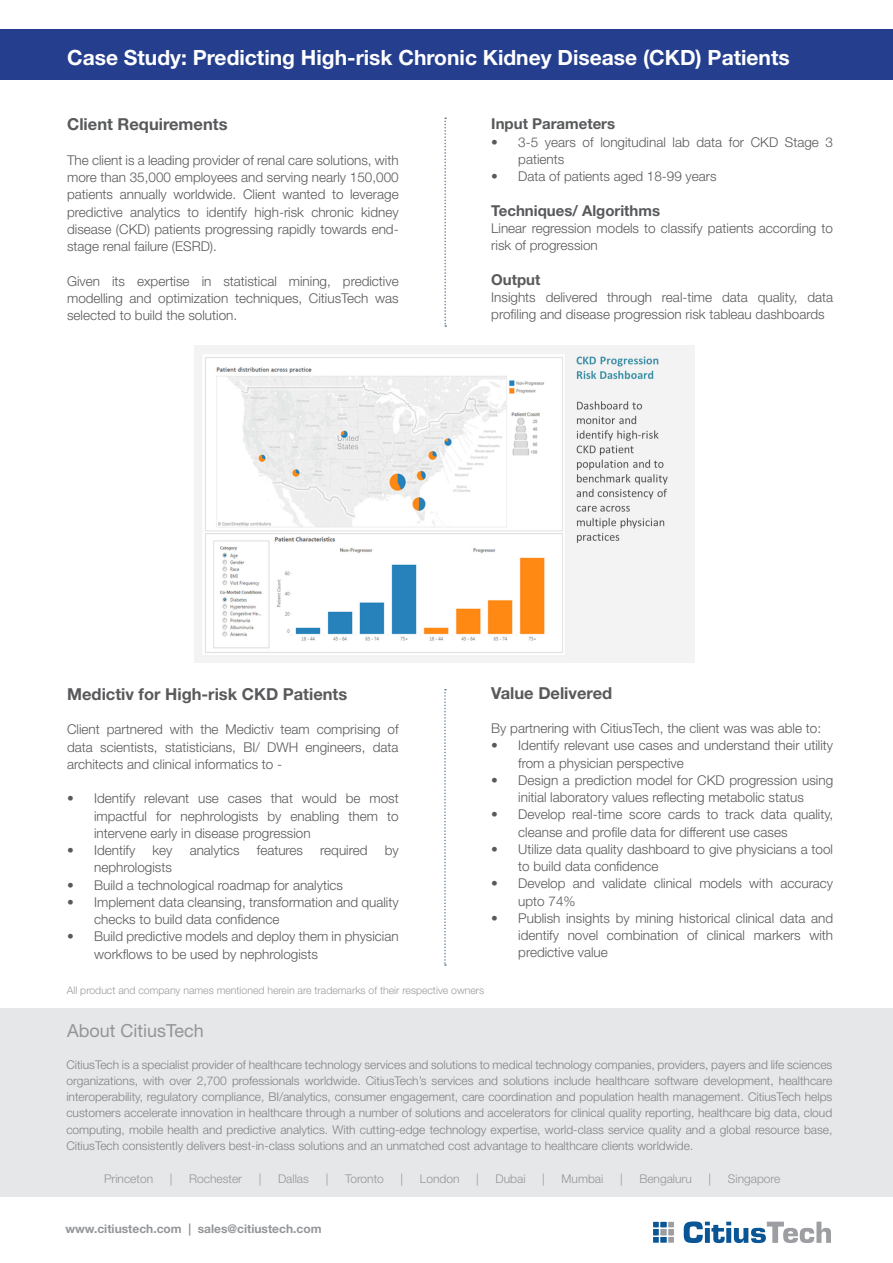
<style>
.page{position:relative;width:893px;height:1263px;background:#fff}
.page>*{position:absolute;margin:0;border:0;box-sizing:border-box;transform-origin:0 0}
.t1{font:700 21px "Helvetica Neue";color:#fff}
.t2{font:18px "Helvetica Neue";color:#939698}
.t3{font:700 16.5px "Helvetica Neue";color:#58595b}
.t4{font:700 15px "Helvetica Neue";color:#58595b}
.t5{font:300 13.5px/17.2px "Helvetica Neue";color:#58595b}
.t6{font:300 12px/16.2px "Helvetica Neue";color:#808285;text-align:justify}
.t7{font:300 12px "Helvetica Neue";color:#939598}
.t8{font:700 12px "Helvetica Neue";color:#939598}
.t9{font:300 10.5px "Helvetica Neue";color:#999b9e}
</style>
<div class="page">
<div style="left:0;top:1008px;width:893px;height:189px;background:#e6e7e8"></div>
<div style="left:0;top:29px;width:893px;height:50px;background:#253f8e"></div>
<svg style="left:444px;top:118px;width:2px;height:209px"></svg>
<svg style="left:444px;top:689px;width:2px;height:277px"></svg>
<div style="left:652px;top:1236px;width:8px;height:7px;background:#095595"></div>
<div style="left:652px;top:1235px;width:8px;height:9px;border:1px solid #fff"></div>
<div style="left:652px;top:1221px;width:8px;height:7px;background:#095595"></div>
<div style="left:652px;top:1220px;width:8px;height:9px;border:1px solid #fff"></div>
<div style="left:667px;top:1221px;width:8px;height:7px;background:#9c9ea1"></div>
<div style="left:667px;top:1220px;width:8px;height:9px;border:1px solid #fff"></div>
<div style="left:667px;top:1236px;width:8px;height:7px;background:#9c9ea1"></div>
<div style="left:667px;top:1235px;width:8px;height:9px;border:1px solid #fff"></div>
<div style="left:660px;top:1236px;width:7px;height:7px;background:#095595"></div>
<div style="left:659px;top:1235px;width:9px;height:9px;border:1px solid #fff"></div>
<div style="left:660px;top:1221px;width:7px;height:7px;background:#095595"></div>
<div style="left:659px;top:1220px;width:9px;height:9px;border:1px solid #fff"></div>
<div style="left:652px;top:1228px;width:8px;height:8px;background:#095595"></div>
<div style="left:652px;top:1227px;width:8px;height:10px;border:1px solid #fff"></div>
<div style="left:667px;top:1228px;width:8px;height:8px;background:#9c9ea1"></div>
<div style="left:667px;top:1227px;width:8px;height:10px;border:1px solid #fff"></div>
<div style="left:659px;top:1227px;width:9px;height:10px;background:#9c9ea1;border:1px solid #fff"></div>
<svg style="left:684px;top:1221px;width:147px;height:22px"></svg>
<img style="left:195px;top:346px;width:499px;height:317px">
<p class="t1" style="left:67px;top:45px;width:724px">Case Study: Predicting High-risk Chronic Kidney Disease (CKD) Patients</p>
<p class="t3" style="left:67px;top:114px;width:162px">Client Requirements</p>
<p class="t5" style="left:67px;top:151px;width:333px;text-align:justify">The client is a leading provider of renal care solutions, with more than 35,000 employees and serving nearly 150,000 patients annually worldwide. Client wanted to leverage predictive analytics to identify high-risk chronic kidney disease (CKD) patients progressing rapidly towards end&shy;stage renal failure (ESRD).</p>
<p class="t5" style="left:67px;top:272px;width:333px;text-align:justify">Given its expertise in statistical mining, predictive modelling and optimization techniques, CitiusTech was selected to build the solution.</p>
<p class="t4" style="left:491px;top:115px;width:125px">Input Parameters</p>
<p class="t5" style="left:518px;top:133px;width:316px;text-indent:-27px">• 3-5 years of longitudinal lab data for CKD Stage 3 patients</p>
<p class="t5" style="left:491px;top:167px;width:227px">• Data of patients aged 18-99 years</p>
<p class="t4" style="left:491px;top:201px;width:170px">Techniques/ Algorithms</p>
<p class="t5" style="left:491px;top:219px;width:343px">Linear regression models to classify patients according to risk of progression</p>
<p class="t4" style="left:491px;top:270px;width:51px">Output</p>
<p class="t5" style="left:491px;top:288px;width:343px">Insights delivered through real-time data quality, data profiling and disease progression risk tableau dashboards</p>
<p class="t3" style="left:67px;top:684px;width:282px">Medictiv for High-risk CKD Patients</p>
<p class="t5" style="left:67px;top:720px;width:333px;text-align:justify">Client partnered with the Medictiv team comprising of data scientists, statisticians, BI/ DWH engineers, data architects and clinical informatics to -</p>
<p class="t5" style="left:94px;top:789px;width:306px;text-align:justify;text-indent:-27px">• Identify relevant use cases that would be most impactful for nephrologists by enabling them to intervene early in disease progression</p>
<p class="t5" style="left:67px;top:841px;width:70px">• Identify</p>
<p class="t5" style="left:153px;top:841px;width:22px">key</p>
<p class="t5" style="left:190px;top:841px;width:52px">analytics</p>
<p class="t5" style="left:257px;top:841px;width:48px">features</p>
<p class="t5" style="left:320px;top:841px;width:49px">required</p>
<p class="t5" style="left:385px;top:841px;width:15px">by</p>
<p class="t5" style="left:94px;top:858px;width:79px">nephrologists</p>
<p class="t5" style="left:67px;top:876px;width:277px">• Build a technological roadmap for analytics</p>
<p class="t5" style="left:94px;top:893px;width:306px;text-indent:-27px">• Implement data cleansing, transformation and quality checks to build data confidence</p>
<p class="t5" style="left:94px;top:927px;width:306px;text-indent:-27px">• Build predictive models and deploy them in physician workflows to be used by nephrologists</p>
<p class="t3" style="left:491px;top:682px;width:122px">Value Delivered</p>
<p class="t5" style="left:491px;top:719px;width:331px">By partnering with CitiusTech, the client was was able to:</p>
<p class="t5" style="left:518px;top:737px;width:316px;text-indent:-27px">• Identify relevant use cases and understand their utility from a physician perspective</p>
<p class="t5" style="left:491px;top:771px;width:343px;text-align:center">• Design a prediction model for CKD progression using initial laboratory values reflecting metabolic status</p>
<p class="t5" style="left:518px;top:806px;width:316px;text-indent:-27px">• Develop real-time score cards to track data quality, cleanse and profile data for different use cases</p>
<p class="t5" style="left:518px;top:840px;width:316px;text-indent:-27px">• Utilize data quality dashboard to give physicians a tool to build data confidence</p>
<p class="t5" style="left:518px;top:875px;width:316px;text-indent:-27px">• Develop and validate clinical models with accuracy upto 74%</p>
<p class="t5" style="left:518px;top:909px;width:316px;text-align:justify;text-indent:-27px">• Publish insights by mining historical clinical data and identify novel combination of clinical markers with predictive value</p>
<p class="t9" style="left:67px;top:984px;width:419px">All product and company names mentioned herein are trademarks of their respective owners</p>
<p class="t2" style="left:67px;top:1020px;width:138px">About CitiusTech</p>
<p class="t6" style="left:66px;top:1056px;width:768px">CitiusTech is a specialist provider of healthcare technology services and solutions to medical technology companies, providers, payers and life sciences organizations, with over 2,700 professionals worldwide. CitiusTech’s services and solutions include healthcare software development, healthcare interoperability, regulatory compliance, BI/analytics, consumer engagement, care coordination and population health management. CitiusTech helps customers accelerate innovation in healthcare through a number of solutions and accelerators for clinical quality reporting, healthcare big data, cloud computing, mobile health and predictive analytics. With cutting-edge technology expertise, world-class service quality and a global resource base, CitiusTech consistently delivers best-in-class solutions and an unmatched cost advantage to healthcare clients worldwide.</p>
<p class="t7" style="left:104px;top:1172px;width:51px">Princeton</p>
<p class="t7" style="left:170px;top:1172px;width:4px">|</p>
<p class="t7" style="left:189px;top:1172px;width:54px">Rochester</p>
<p class="t7" style="left:259px;top:1172px;width:4px">|</p>
<p class="t7" style="left:278px;top:1172px;width:32px">Dallas</p>
<p class="t7" style="left:326px;top:1172px;width:4px">|</p>
<p class="t7" style="left:345px;top:1172px;width:40px">Toronto</p>
<p class="t7" style="left:401px;top:1172px;width:4px">|</p>
<p class="t7" style="left:420px;top:1172px;width:41px">London</p>
<p class="t7" style="left:476px;top:1172px;width:4px">|</p>
<p class="t7" style="left:496px;top:1172px;width:32px">Dubai</p>
<p class="t7" style="left:542px;top:1172px;width:4px">|</p>
<p class="t7" style="left:562px;top:1172px;width:43px">Mumbai</p>
<p class="t7" style="left:620px;top:1172px;width:4px">|</p>
<p class="t7" style="left:639px;top:1172px;width:54px">Bengaluru</p>
<p class="t7" style="left:708px;top:1172px;width:4px">|</p>
<p class="t7" style="left:728px;top:1172px;width:54px">Singapore</p>
<p class="t8" style="left:65px;top:1222px;width:258px">www.citiustech.com | sales@citiustech.com</p>
</div>
